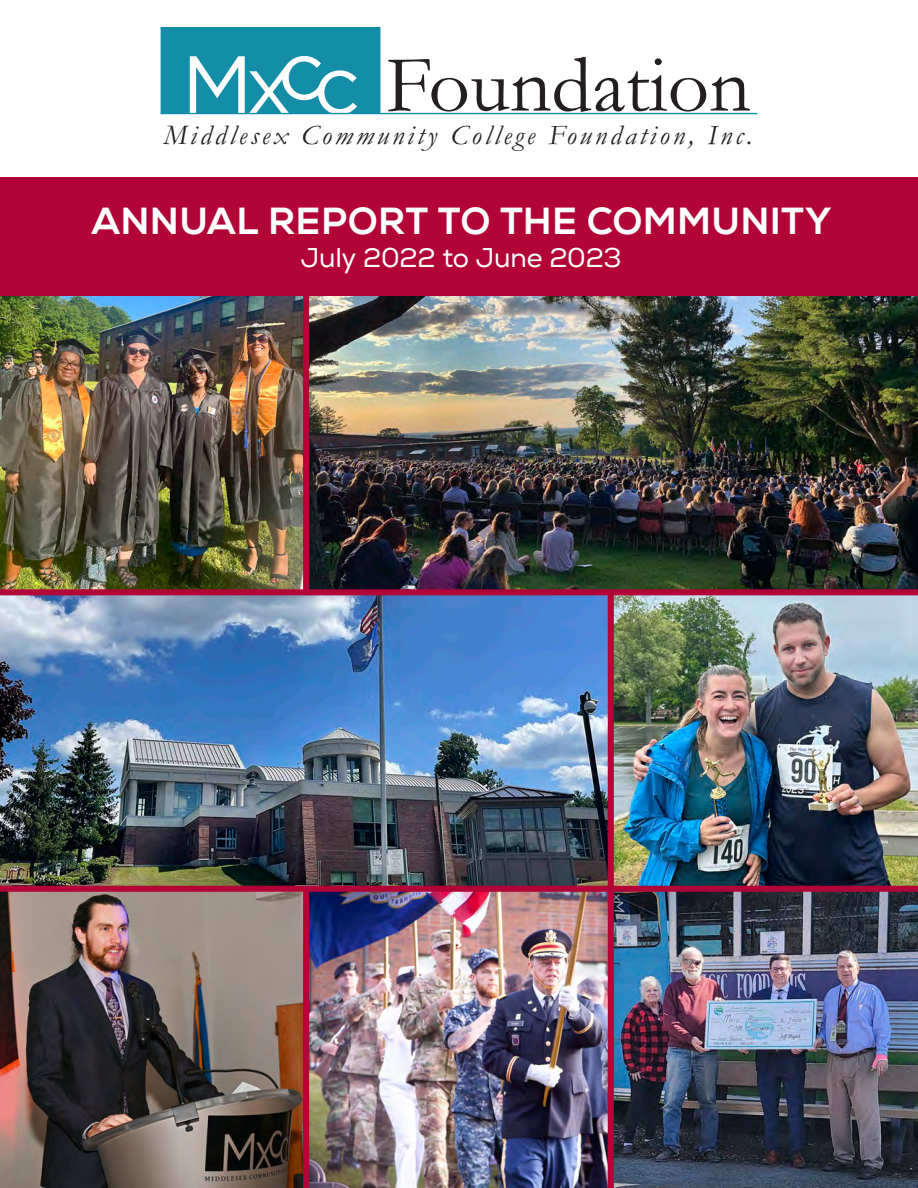
<style>
.page{position:relative;width:918px;height:1188px;background:#fff}
.page>*{position:absolute;margin:0;border:0;box-sizing:border-box;transform-origin:0 0}
.t1{font:81.45px "Garamond";color:#231f20}
.t2{font:37.5px "Nexa X Bold";letter-spacing:.005em;color:#fff}
.t3{font:italic 28.35px "Garamond";letter-spacing:.115em;color:#231f20}
.t4{font:27px "Nexa";letter-spacing:-.01em;color:#fff}
</style>
<div class="page">
<img style="left:0;top:296px;width:303px;height:293px">
<img style="left:309px;top:296px;width:609px;height:293px">
<svg style="left:161px;top:27px;width:219px;height:86px"></svg>
<hr style="left:161px;top:113px;width:596px;height:1px;background:#148ea8">
<div style="left:0;top:177px;width:918px;height:119px;background:#b30437"></div>
<div style="left:303px;top:296px;width:6px;height:298px;background:#b30437"></div>
<img style="left:0;top:589px;width:918px;height:599px">
<p class="t1" style="left:386px;top:36px;width:366px">Foundation</p>
<p class="t3" style="left:164px;top:118px;width:590px">Middlesex Community College Foundation, Inc.</p>
<p class="t2" style="left:91px;top:198px;width:742px">ANNUAL REPORT TO THE COMMUNITY</p>
<p class="t4" style="left:301px;top:241px;width:322px">July 2022 to June 2023</p>
</div>
